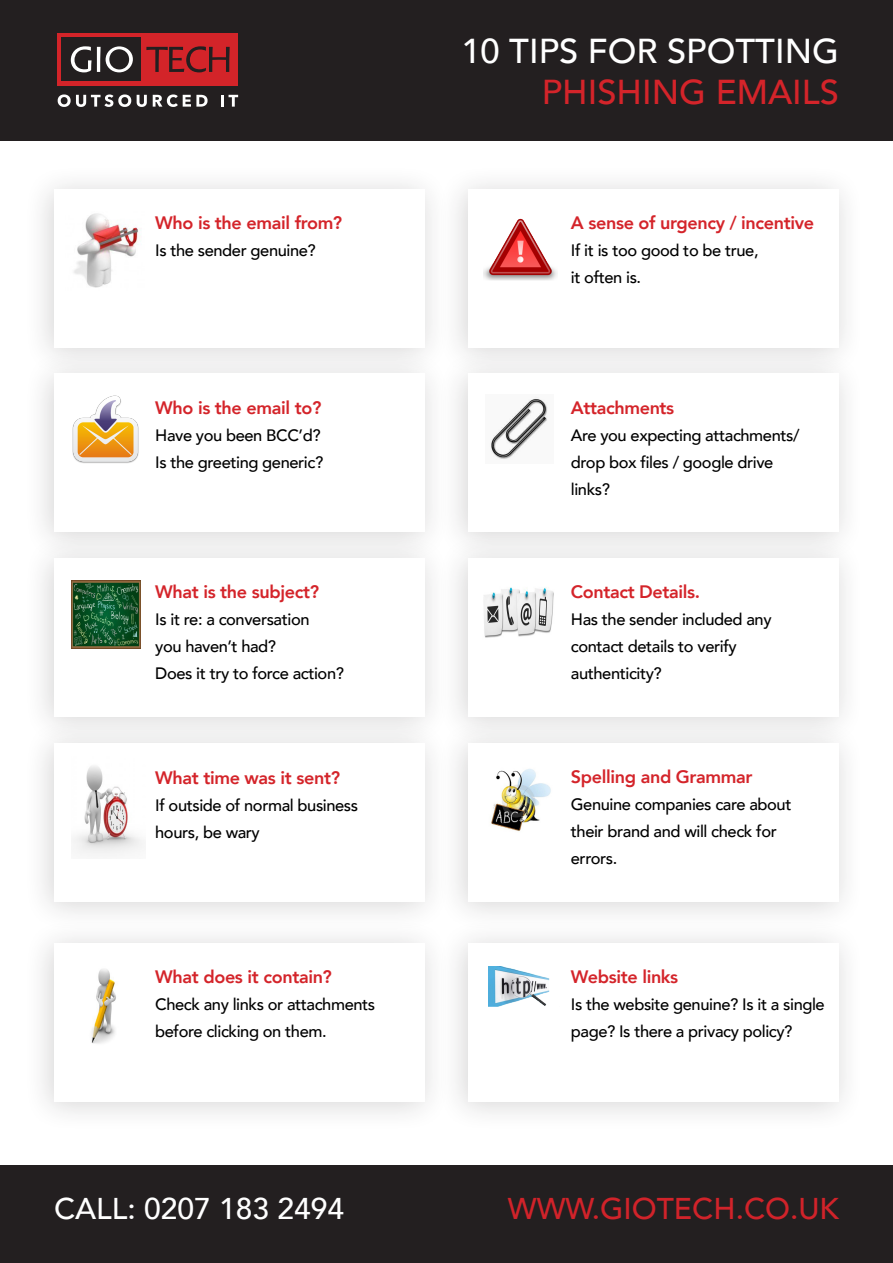
<style>
.page{position:relative;width:893px;height:1263px;background:#fff}
.page>*{position:absolute;margin:0;border:0;box-sizing:border-box;transform-origin:0 0}
.t1{font:500 34.5px/41.4px "Avenir";color:#fff;text-align:right}
.t2{font:500 30px "Avenir";color:#d1232a}
.t3{font:500 30px "Avenir";color:#fff}
.t4{font:800 18px "Avenir";letter-spacing:-.02em;color:#d4242a}
.t5{font:500 16.5px/27px "Avenir";letter-spacing:-.025em;color:#000}
.s1{color:#d4242a}
</style>
<div class="page">
<div style="left:0;top:0;width:893px;height:140px;background:#231f20"></div>
<div style="left:0;top:1165px;width:893px;height:98px;background:#231f20"></div>
<div style="left:58px;top:33px;width:180px;height:52px;background:#d32429"></div>
<svg style="left:146px;top:46px;width:84px;height:26px"></svg>
<svg style="left:58px;top:94px;width:73px;height:13px"></svg>
<svg style="left:137px;top:95px;width:10px;height:12px"></svg>
<svg style="left:153px;top:94px;width:55px;height:13px"></svg>
<svg style="left:221px;top:95px;width:17px;height:12px"></svg>
<div style="left:62px;top:37px;width:79px;height:44px;background:#231f20"></div>
<svg style="left:71px;top:46px;width:62px;height:26px"></svg>
<div style="left:23px;top:164px;width:427px;height:215px;background:#f9f9f9"></div>
<div style="left:55px;top:189px;width:370px;height:158px;background:#fff"></div>
<div style="left:23px;top:349px;width:427px;height:214px;background:#231f20;opacity:.19"></div>
<div style="left:55px;top:374px;width:370px;height:158px;background:#fff"></div>
<div style="left:23px;top:533px;width:427px;height:215px;background:#231f20;opacity:.19"></div>
<div style="left:55px;top:558px;width:370px;height:159px;background:#fff"></div>
<div style="left:23px;top:718px;width:427px;height:215px;background:#231f20;opacity:.19"></div>
<div style="left:55px;top:743px;width:370px;height:158px;background:#fff"></div>
<div style="left:23px;top:918px;width:427px;height:215px;background:#231f20;opacity:.19"></div>
<div style="left:55px;top:943px;width:370px;height:158px;background:#fff"></div>
<div style="left:437px;top:164px;width:427px;height:215px;background:#fafafa"></div>
<div style="left:468px;top:189px;width:371px;height:158px;background:#fff"></div>
<div style="left:437px;top:349px;width:427px;height:214px;background:#231f20;opacity:.19"></div>
<div style="left:468px;top:374px;width:371px;height:158px;background:#fff"></div>
<div style="left:437px;top:533px;width:427px;height:215px;background:#231f20;opacity:.19"></div>
<div style="left:468px;top:558px;width:371px;height:159px;background:#fff"></div>
<div style="left:437px;top:718px;width:427px;height:215px;background:#f2f2f2"></div>
<div style="left:468px;top:743px;width:371px;height:158px;background:#fff"></div>
<div style="left:437px;top:918px;width:427px;height:215px;background:#231f20;opacity:.19"></div>
<div style="left:468px;top:943px;width:371px;height:158px;background:#fff"></div>
<img style="left:483px;top:218px;width:74px;height:62px">
<img style="left:490px;top:397px;width:58px;height:62px">
<img style="left:484px;top:587px;width:70px;height:51px">
<img style="left:491px;top:769px;width:60px;height:62px">
<img style="left:488px;top:966px;width:62px;height:41px">
<img style="left:91px;top:969px;width:25px;height:75px">
<img style="left:73px;top:766px;width:70px;height:88px">
<img style="left:71px;top:581px;width:69px;height:67px">
<img style="left:72px;top:395px;width:67px;height:68px">
<img style="left:74px;top:213px;width:66px;height:75px">
<p class="t4" style="left:155px;top:209px;width:189px">Who is the email from?</p>
<p class="t5" style="left:155px;top:236px;width:162px">Is the sender genuine?</p>
<p class="t4" style="left:155px;top:393px;width:168px">Who is the email to?</p>
<p class="t5" style="left:155px;top:420px;width:170px">Have you been BCC’d?<br>Is the greeting generic?</p>
<p class="t4" style="left:155px;top:578px;width:165px">What is the subject?</p>
<p class="t5" style="left:155px;top:605px;width:190px">Is it re: a conversation<br>you haven’t had?<br>Does it try to force action?</p>
<p class="t4" style="left:155px;top:764px;width:186px">What time was it sent?</p>
<p class="t5" style="left:155px;top:791px;width:204px">If outside of normal business hours, be wary</p>
<p class="t4" style="left:155px;top:963px;width:178px">What does it contain?</p>
<p class="t5" style="left:155px;top:990px;width:222px">Check any links or attachments before clicking on them.</p>
<p class="t1" style="left:461px;top:28px;width:379px">10 TIPS FOR SPOTTING<br><span class="s1">PHISHING EMAILS</span></p>
<p class="t4" style="left:571px;top:209px;width:245px">A sense of urgency / incentive</p>
<p class="t5" style="left:571px;top:236px;width:189px">If it is too good to be true, it often is.</p>
<p class="t4" style="left:571px;top:393px;width:105px">Attachments</p>
<p class="t5" style="left:571px;top:420px;width:230px">Are you expecting attachments/ drop box files / google drive links?</p>
<p class="t4" style="left:571px;top:578px;width:131px">Contact Details.</p>
<p class="t5" style="left:571px;top:605px;width:202px">Has the sender included any contact details to verify authenticity?</p>
<p class="t4" style="left:571px;top:762px;width:183px">Spelling and Grammar</p>
<p class="t5" style="left:571px;top:790px;width:222px">Genuine companies care about their brand and will check for errors.</p>
<p class="t4" style="left:571px;top:963px;width:109px">Website links</p>
<p class="t5" style="left:571px;top:990px;width:255px">Is the website genuine? Is it a single page? Is there a privacy policy?</p>
<p class="t3" style="left:54px;top:1182px;width:292px">CALL: 0207 183 2494</p>
<p class="t2" style="left:508px;top:1182px;width:333px">WWW.GIOTECH.CO.UK</p>
</div>
